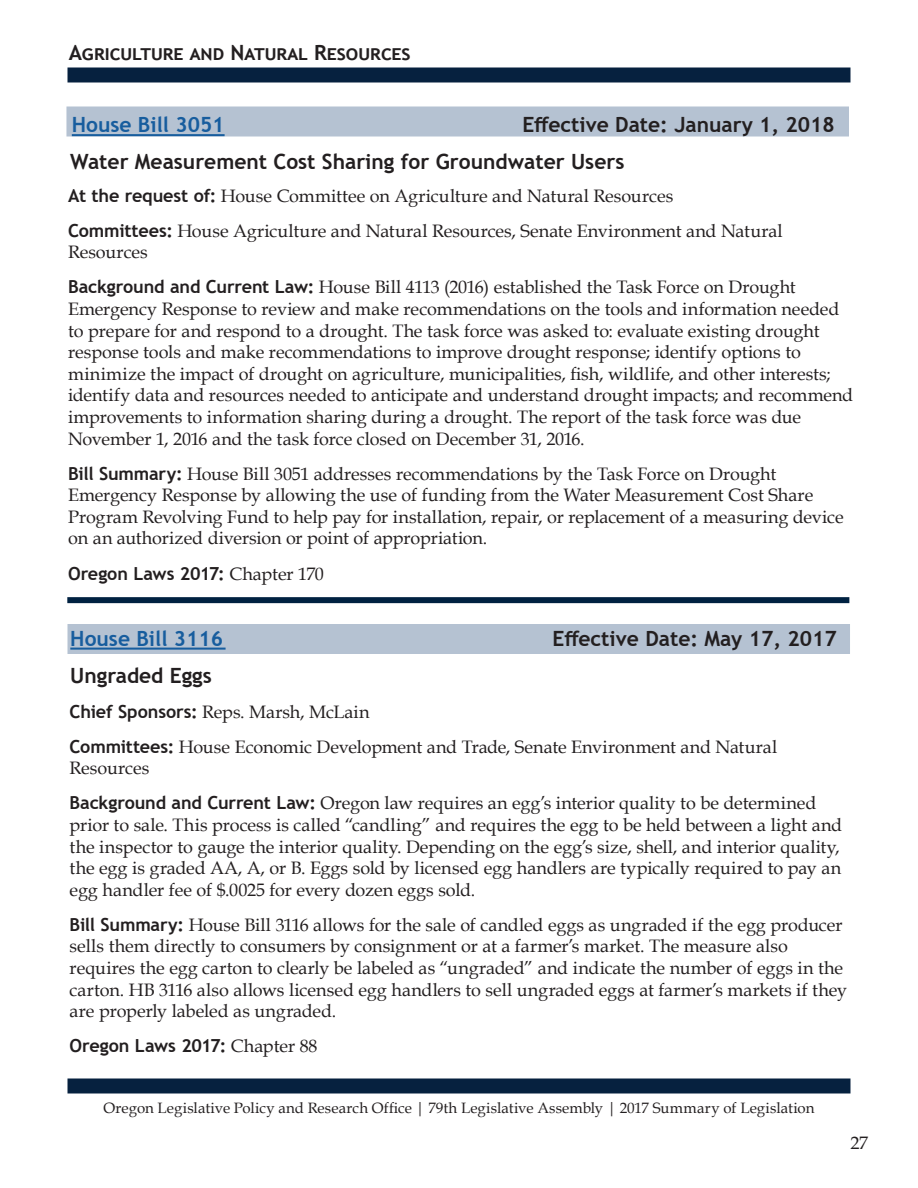
<style>
.page{position:relative;width:918px;height:1188px;background:#fff}
.page>*{position:absolute;margin:0;border:0;box-sizing:border-box;transform-origin:0 0}
.t1{font:700 21px "Trebuchet MS";color:#231f20}
.t2{font:700 21px "Trebuchet MS";color:#175d9e}
.t3{font:18px/21.6px "Book Antiqua";letter-spacing:-.005em;color:#231f20}
.t4{font:700 18px "Trebuchet MS";letter-spacing:-.005em;color:#231f20}
.t5{font:15px "Book Antiqua";letter-spacing:.005em;color:#231f20}
.s1{font-family:"Trebuchet MS";font-weight:700}
.s2{font-family:"Book Antiqua";font-weight:400}
</style>
<div class="page">
<div style="left:68px;top:68px;width:782px;height:14px;background:#06213f"></div>
<div style="left:68px;top:1078px;width:782px;height:16px;background:#06213f"></div>
<div style="left:68px;top:624px;width:782px;height:30px;background:#b5c2d2"></div>
<div style="left:67px;top:597px;width:782px;height:6px;background:#002141"></div>
<div style="left:66px;top:106px;width:783px;height:30px;background:#b5c2d2"></div>
<hr style="left:72px;top:134px;width:153px;height:2px;background:#175d9e">
<hr style="left:70px;top:648px;width:156px;height:2px;background:#175d9e">
<p class="t1" style="left:69px;top:39px;width:343px">Agriculture and Natural Resources</p>
<p class="t2" style="left:72px;top:112px;width:154px">House Bill 3051</p>
<p class="t1" style="left:522px;top:112px;width:314px">Effective Date: January 1, 2018</p>
<p class="t1" style="left:70px;top:149px;width:556px">Water Measurement Cost Sharing for Groundwater Users</p>
<p class="t3" style="left:68px;top:177px;width:716px;line-height:35.1px"><span class="s1">At the request of:</span> House Committee on Agriculture and Natural Resources<br><span class="s1">Committees:</span> House Agriculture and Natural Resources, Senate Environment and Natural</p>
<p class="t3" style="left:68px;top:234px;width:729px;line-height:35.1px">Resources<br><span class="s1">Background and Current Law:</span> House Bill 4113 (2016) established the Task Force on Drought</p>
<p class="t3" style="left:68px;top:298px;width:787px">Emergency Response to review and make recommendations on the tools and information needed to prepare for and respond to a drought. The task force was asked to: evaluate existing drought response tools and make recommendations to improve drought response; identify options to minimize the impact of drought on agriculture, municipalities, fish, wildlife, and other interests; identify data and resources needed to anticipate and understand drought impacts; and recommend improvements to information sharing during a drought. The report of the task force was due November 1, 2016 and the task force closed on December 31, 2016.</p>
<p class="t3" style="left:68px;top:462px;width:777px"><span class="s1">Bill Summary:</span> House Bill 3051 addresses recommendations by the Task Force on Drought Emergency Response by allowing the use of funding from the Water Measurement Cost Share Program Revolving Fund to help pay for installation, repair, or replacement of a measuring device on an authorized diversion or point of appropriation.</p>
<p class="t4" style="left:68px;top:562px;width:257px">Oregon Laws 2017: <span class="s2">Chapter 170</span></p>
<p class="t2" style="left:70px;top:625px;width:154px">House Bill 3116</p>
<p class="t1" style="left:552px;top:625px;width:286px">Effective Date: May 17, 2017</p>
<p class="t1" style="left:70px;top:663px;width:143px">Ungraded Eggs</p>
<p class="t3" style="left:70px;top:693px;width:709px;line-height:35.1px"><span class="s1">Chief Sponsors:</span> Reps. Marsh, McLain<br><span class="s1">Committees:</span> House Economic Development and Trade, Senate Environment and Natural</p>
<p class="t3" style="left:70px;top:750px;width:748px;line-height:35.1px">Resources<br><span class="s1">Background and Current Law:</span> Oregon law requires an egg’s interior quality to be determined</p>
<p class="t3" style="left:70px;top:814px;width:774px">prior to sale. This process is called “candling” and requires the egg to be held between a light and the inspector to gauge the interior quality. Depending on the egg’s size, shell, and interior quality, the egg is graded AA, A, or B. Eggs sold by licensed egg handlers are typically required to pay an egg handler fee of $.0025 for every dozen eggs sold.</p>
<p class="t3" style="left:70px;top:914px;width:779px"><span class="s1">Bill Summary:</span> House Bill 3116 allows for the sale of candled eggs as ungraded if the egg producer sells them directly to consumers by consignment or at a farmer’s market. The measure also requires the egg carton to clearly be labeled as “ungraded” and indicate the number of eggs in the carton. HB 3116 also allows licensed egg handlers to sell ungraded eggs at farmer’s markets if they are properly labeled as ungraded.</p>
<p class="t4" style="left:70px;top:1035px;width:250px">Oregon Laws 2017: <span class="s2">Chapter 88</span></p>
<p class="t5" style="left:104px;top:1097px;width:712px">Oregon Legislative Policy and Research Office | 79th Legislative Assembly | 2017 Summary of Legislation</p>
<p class="t3" style="left:850px;top:1131px;width:19px">27</p>
</div>
